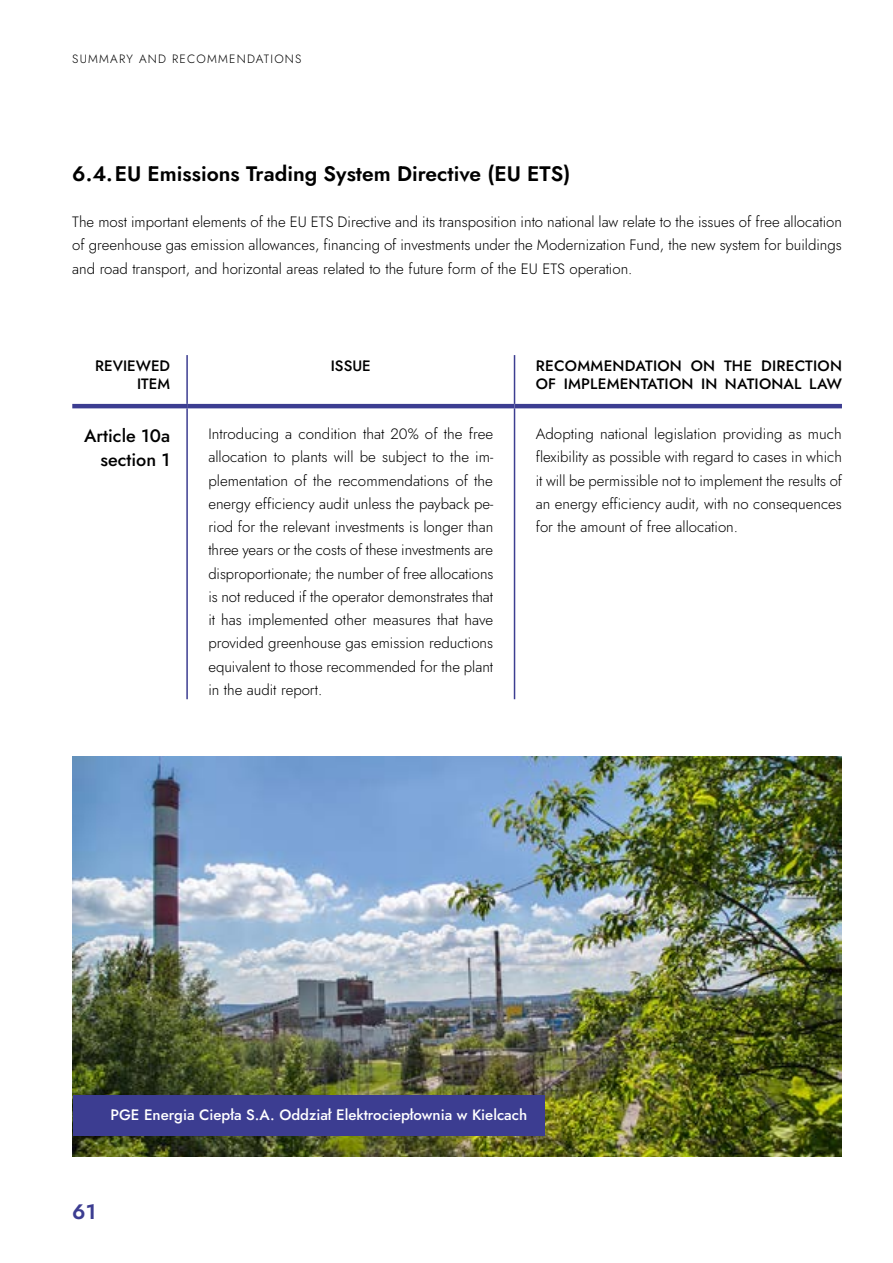
<style>
.page{position:relative;width:893px;height:1263px;background:#fff}
.page>*{position:absolute;margin:0;border:0;box-sizing:border-box;transform-origin:0 0}
.t1{font:600 21px "Jost";color:#000}
.t2{font:600 21px "Jost";color:#3c3d91}
.t3{font:500 18px/24px "Jost";color:#000;text-align:right}
.t4{font:300 15px/23.2px "Jost";color:#000;text-align:justify}
.t5{font:500 15px/18px "Jost";letter-spacing:.01em;color:#000;text-align:right}
.t6{font:500 15px "Jost";color:#fff}
.t7{font:300 12px "Jost";letter-spacing:.1em;color:#000}
</style>
<div class="page">
<hr style="left:186px;top:355px;width:2px;height:49px;background:#3c3d91">
<hr style="left:514px;top:355px;width:1px;height:49px;background:#3c3d91">
<hr style="left:186px;top:408px;width:2px;height:291px;background:#3c3d91">
<hr style="left:514px;top:408px;width:1px;height:291px;background:#3c3d91">
<hr style="left:72px;top:404px;width:115px;height:4px;background:#3c3d91">
<hr style="left:187px;top:404px;width:327px;height:4px;background:#3c3d91">
<hr style="left:514px;top:404px;width:328px;height:4px;background:#3c3d91">
<img style="left:73px;top:757px;width:769px;height:400px">
<div style="left:73px;top:1095px;width:471px;height:40px;background:#3c3d91"></div>
<p class="t7" style="left:72px;top:50px;width:231px">SUMMARY AND RECOMMENDATIONS</p>
<h1 class="t1" style="left:72px;top:159px;width:500px">6.4.EU Emissions Trading System Directive (EU ETS)</h1>
<p class="t4" style="left:72px;top:210px;width:771px">The most important elements of the EU ETS Directive and its transposition into national law relate to the issues of free allocation of greenhouse gas emission allowances, financing of investments under the Modernization Fund, the new system for buildings and road transport, and horizontal areas related to the future form of the EU ETS operation.</p>
<p class="t5" style="left:95px;top:357px;width:76px">REVIEWED<br>ITEM</p>
<p class="t5" style="left:331px;top:357px;width:41px">ISSUE</p>
<p class="t5" style="left:536px;top:357px;width:308px;text-align:left">RECOMMENDATION ON THE DIRECTION<br>OF IMPLEMENTATION IN NATIONAL LAW</p>
<p class="t3" style="left:84px;top:424px;width:87px">Article 10a section 1</p>
<p class="t4" style="left:208px;top:422px;width:287px">Introducing a condition that 20% of the free allocation to plants will be subject to the im&shy;plementation of the recommendations of the energy efficiency audit unless the payback pe&shy;riod for the relevant investments is longer than three years or the costs of these investments are disproportionate; the number of free allocations is not reduced if the operator demonstrates that it has implemented other measures that have provided greenhouse gas emission reductions equivalent to those recommended for the plant in the audit report.</p>
<p class="t4" style="left:536px;top:422px;width:308px">Adopting national legislation providing as much flexibility as possible with regard to cases in which it will be permissible not to implement the results of an energy efficiency audit, with no consequences for the amount of free allocation.</p>
<p class="t6" style="left:110px;top:1105px;width:418px">PGE Energia Ciepła S.A. Oddział Elektrociepłownia w Kielcach</p>
<h1 class="t2" style="left:72px;top:1197px;width:25px">61</h1>
</div>
